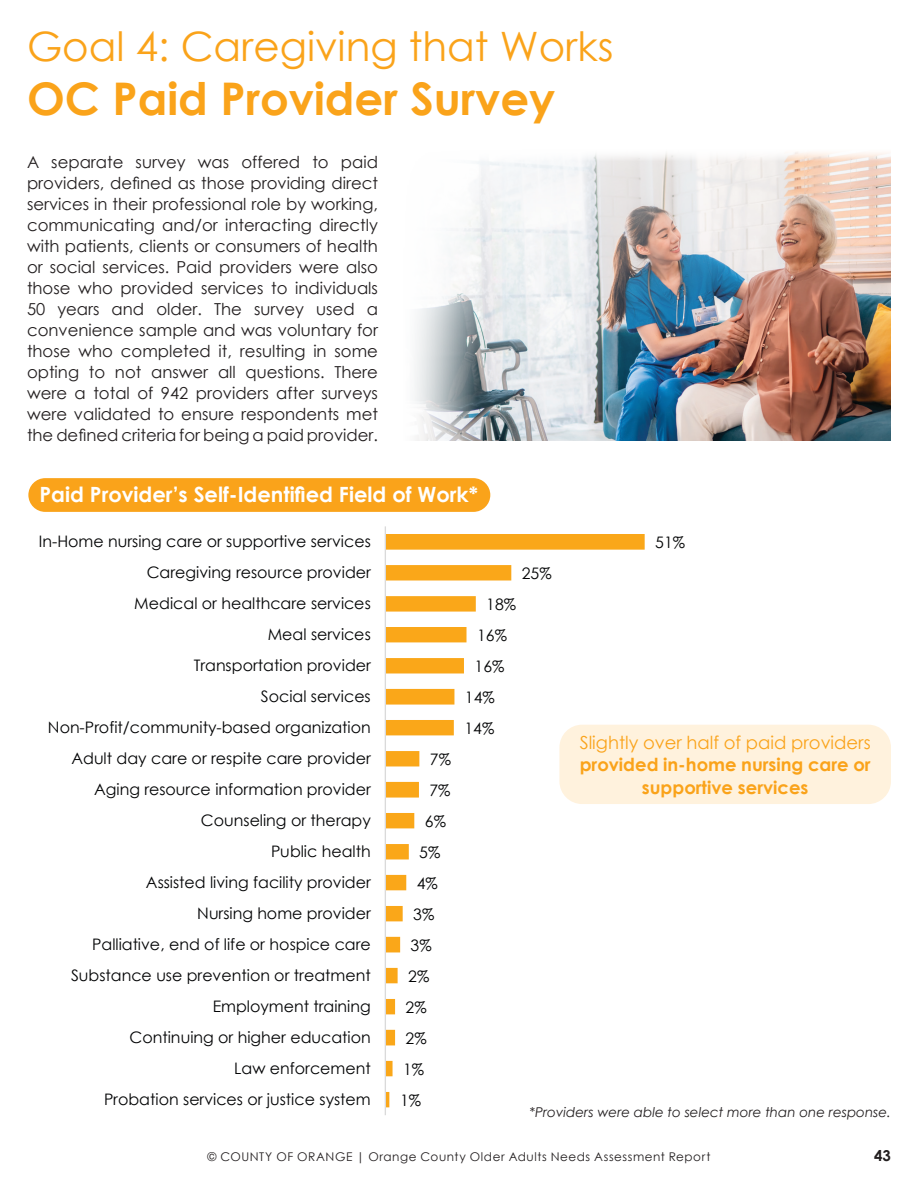
<style>
.page{position:relative;width:918px;height:1188px;background:#fff}
.page>*{position:absolute;margin:0;border:0;box-sizing:border-box;transform-origin:0 0}
.t1{font:700 45px "Century Gothic";color:#faa31a}
.t2{font:40.5px "Century Gothic";color:#faa31a}
.t3{font:700 21px "Century Gothic";color:#fff}
.t4{font:700 18px/22.5px "Century Gothic";color:#faa31a;text-align:center}
.t5{font:18px "Century Gothic";color:#faa31a}
.t6{font:16.5px/21px "Century Gothic";color:#231f20;text-align:justify}
.t7{font:15.9px "Century Gothic";color:#020304}
.t8{font:700 15px "Century Gothic";color:#231f20}
.t9{font:italic 13.5px "Century Gothic";color:#231f20}
.t10{font:12px "Century Gothic";letter-spacing:.05em;color:#231f20}
</style>
<div class="page">
<img style="left:415px;top:151px;width:476px;height:290px">
<div style="left:28px;top:478px;width:462px;height:34px;background:#faa31a;border-radius:17px"></div>
<div style="left:559px;top:725px;width:332px;height:79px;background:#fff2dd;border-radius:23px"></div>
<svg style="left:386px;top:534px;width:259px;height:573px"></svg>
<hr style="left:385px;top:526px;width:1px;height:589px;background:#dadada">
<h2 class="t2" style="left:27px;top:18px;width:588px">Goal 4: Caregiving that Works</h2>
<h1 class="t1" style="left:27px;top:64px;width:530px">OC Paid Provider Survey</h1>
<p class="t6" style="left:27px;top:151px;width:353px">A separate survey was offered to paid providers, defined as those providing direct services in their professional role by working, communicating and/or interacting directly with patients, clients or consumers of health or social services. Paid providers were also those who provided services to individuals 50 years and older. The survey used a convenience sample and was voluntary for those who completed it, resulting in some opting to not answer all questions. There were a total of 942 providers after surveys were validated to ensure respondents met the defined criteria for being a paid provider.</p>
<h3 class="t3" style="left:40px;top:478px;width:440px">Paid Provider’s Self-Identified Field of Work*</h3>
<p class="t7" style="left:39px;top:530px;width:333px">In-Home nursing care or supportive services</p>
<p class="t7" style="left:147px;top:561px;width:226px">Caregiving resource provider</p>
<p class="t7" style="left:522px;top:562px;width:32px">25%</p>
<p class="t7" style="left:134px;top:592px;width:238px">Medical or healthcare services</p>
<p class="t7" style="left:486px;top:593px;width:32px">18%</p>
<p class="t7" style="left:268px;top:623px;width:105px">Meal services</p>
<p class="t7" style="left:477px;top:624px;width:32px">16%</p>
<p class="t7" style="left:194px;top:654px;width:179px">Transportation provider</p>
<p class="t7" style="left:475px;top:655px;width:32px">16%</p>
<p class="t7" style="left:261px;top:685px;width:111px">Social services</p>
<p class="t7" style="left:465px;top:686px;width:32px">14%</p>
<p class="t7" style="left:48px;top:716px;width:325px">Non-Profit/community-based organization</p>
<p class="t7" style="left:464px;top:717px;width:32px">14%</p>
<p class="t7" style="left:71px;top:747px;width:301px">Adult day care or respite care provider</p>
<p class="t7" style="left:430px;top:748px;width:23px">7%</p>
<p class="t7" style="left:94px;top:778px;width:278px">Aging resource information provider</p>
<p class="t7" style="left:429px;top:779px;width:23px">7%</p>
<p class="t7" style="left:201px;top:809px;width:171px">Counseling or therapy</p>
<p class="t7" style="left:425px;top:810px;width:23px">6%</p>
<p class="t7" style="left:271px;top:840px;width:101px">Public health</p>
<p class="t7" style="left:419px;top:841px;width:23px">5%</p>
<p class="t7" style="left:146px;top:871px;width:226px">Assisted living facility provider</p>
<p class="t7" style="left:417px;top:872px;width:23px">4%</p>
<p class="t7" style="left:197px;top:902px;width:175px">Nursing home provider</p>
<p class="t7" style="left:413px;top:903px;width:23px">3%</p>
<p class="t7" style="left:92px;top:933px;width:280px">Palliative, end of life or hospice care</p>
<p class="t7" style="left:411px;top:934px;width:23px">3%</p>
<p class="t7" style="left:71px;top:964px;width:301px">Substance use prevention or treatment</p>
<p class="t7" style="left:408px;top:965px;width:23px">2%</p>
<p class="t7" style="left:213px;top:995px;width:160px">Employment training</p>
<p class="t7" style="left:406px;top:996px;width:23px">2%</p>
<p class="t7" style="left:130px;top:1026px;width:243px">Continuing or higher education</p>
<p class="t7" style="left:406px;top:1027px;width:23px">2%</p>
<p class="t7" style="left:234px;top:1057px;width:138px">Law enforcement</p>
<p class="t7" style="left:403px;top:1058px;width:23px">1%</p>
<p class="t7" style="left:655px;top:531px;width:32px">51%</p>
<p class="t5" style="left:580px;top:730px;width:292px">Slightly over half of paid providers</p>
<p class="t4" style="left:580px;top:753px;width:292px">provided in-home nursing care or supportive services</p>
<p class="t7" style="left:104px;top:1088px;width:268px">Probation services or justice system</p>
<p class="t7" style="left:400px;top:1089px;width:23px">1%</p>
<p class="t9" style="left:529px;top:1102px;width:363px">*Providers were able to select more than one response.</p>
<p class="t10" style="left:208px;top:1148px;width:504px">© COUNTY OF ORANGE | Orange County Older Adults Needs Assessment Report</p>
<p class="t8" style="left:874px;top:1145px;width:18px">43</p>
</div>
